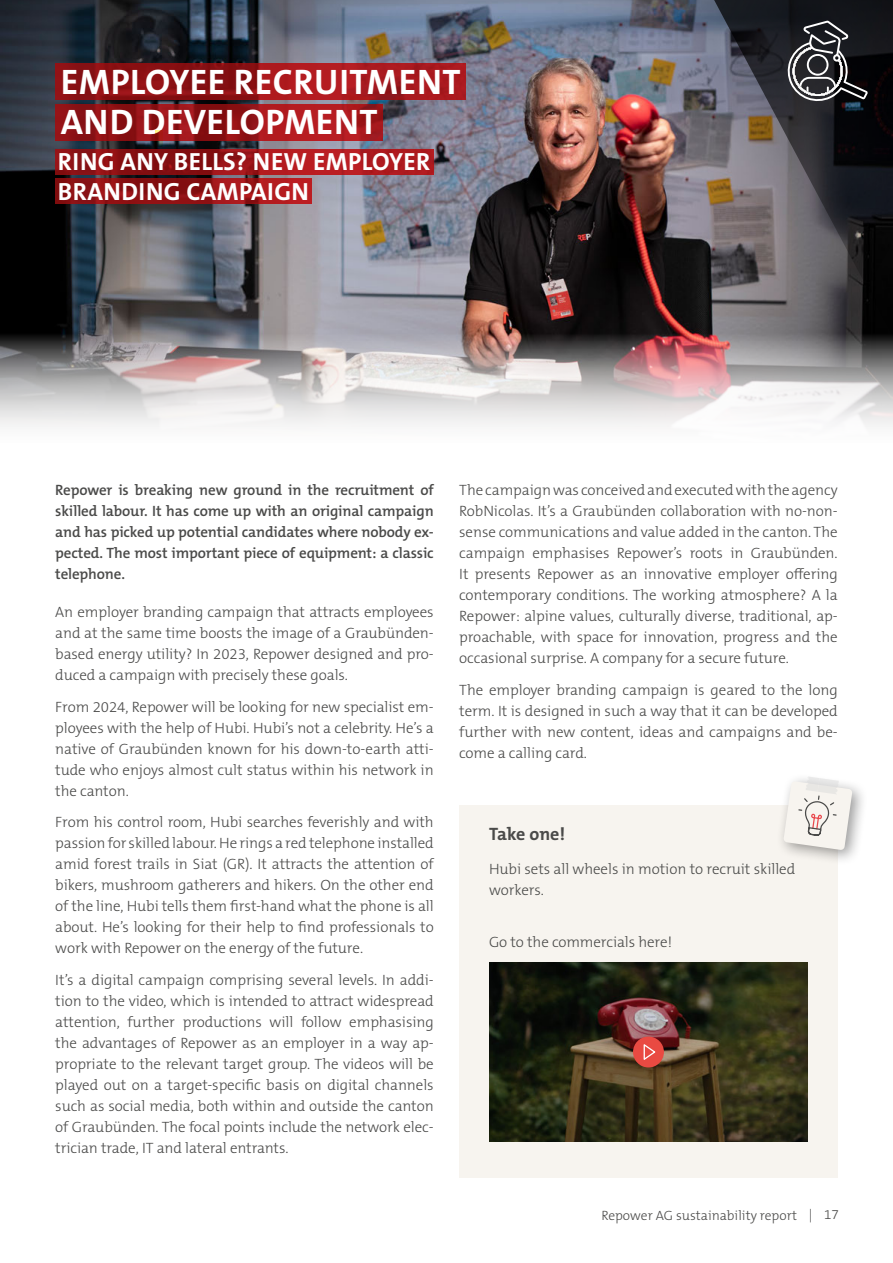
<style>
.page{position:relative;width:893px;height:1263px;background:#fff}
.page>*{position:absolute;margin:0;border:0;box-sizing:border-box;transform-origin:0 0}
.t1{font:700 35.7px/40.5px "The Mix B W7";letter-spacing:.015em;color:#fff}
.t2{font:700 24.9px/30px "The Mix B W7";letter-spacing:.015em;color:#fff}
.t3{font:700 18px "The Mix B W7";letter-spacing:-.005em;color:#4a4a49}
.t4{font:300 15px/21px "The Mix B W3";letter-spacing:-.005em;color:#4a4a49;text-align:justify}
.t5{font:600 15px/21px "The Mix B W6";letter-spacing:-.01em;color:#4a4a49;text-align:justify}
.t6{font:300 13.5px "The Mix B W3";color:#4a4a49}
</style>
<div class="page">
<img style="left:0;top:0;width:712px;height:333px">
<div style="left:459px;top:805px;width:379px;height:373px;background:#f7f4ef"></div>
<svg style="left:55px;top:64px;width:411px;height:36px;background:#9b1519"></svg>
<svg style="left:55px;top:104px;width:328px;height:37px;background:#9b1519"></svg>
<svg style="left:155px;top:130px;width:8px;height:17px"></svg>
<svg style="left:55px;top:149px;width:379px;height:25px;background:#9d1519"></svg>
<svg style="left:55px;top:179px;width:257px;height:25px;background:#981317"></svg>
<img style="left:0;top:333px;width:893px;height:94px">
<svg style="left:712px;top:0;width:181px;height:336px;background:#484549"></svg>
<div style="left:776px;top:773px;width:92px;height:92px;background:#000;opacity:.4"></div>
<svg style="left:783px;top:776px;width:69px;height:74px"></svg>
<svg style="left:787px;top:19px;width:81px;height:83px;background:#424246"></svg>
<img style="left:489px;top:962px;width:319px;height:180px">
<div style="left:633px;top:1036px;width:31px;height:31px;background:#e94a42;border-radius:50%"></div>
<svg style="left:643px;top:1044px;width:13px;height:16px"></svg>
<h1 class="t1" style="left:61px;top:62px;width:401px">EMPLOYEE RECRUITMENT<br>AND DEVELOPMENT</h1>
<h2 class="t2" style="left:58px;top:147px;width:374px">RING ANY BELLS? NEW EMPLOYER<br>BRANDING CAMPAIGN</h2>
<p class="t5" style="left:55px;top:479px;width:380px">Repower is breaking new ground in the recruitment of skilled labour. It has come up with an original campaign and has picked up potential candidates where nobody ex&shy;pected. The most important piece of equipment: a classic telephone.</p>
<p class="t4" style="left:55px;top:602px;width:380px">An employer branding campaign that attracts employees and at the same time boosts the image of a Graubünden&shy;based energy utility? In 2023, Repower designed and pro&shy;duced a campaign with precisely these goals.</p>
<p class="t4" style="left:55px;top:696px;width:380px">From 2024, Repower will be looking for new specialist em&shy;ployees with the help of Hubi. Hubi’s not a celebrity. He’s a native of Graubünden known for his down-to-earth atti&shy;tude who enjoys almost cult status within his network in the canton.</p>
<p class="t4" style="left:55px;top:812px;width:380px">From his control room, Hubi searches feverishly and with passion for skilled labour. He rings a red telephone installed amid forest trails in Siat (GR). It attracts the attention of bikers, mushroom gatherers and hikers. On the other end of the line, Hubi tells them first-hand what the phone is all about. He’s looking for their help to find professionals to work with Repower on the energy of the future.</p>
<p class="t4" style="left:55px;top:969px;width:380px">It’s a digital campaign comprising several levels. In addi&shy;tion to the video, which is intended to attract widespread attention, further productions will follow emphasising the advantages of Repower as an employer in a way ap&shy;propriate to the relevant target group. The videos will be played out on a target-specific basis on digital channels such as social media, both within and outside the canton of Graubünden. The focal points include the network elec&shy;trician trade, IT and lateral entrants.</p>
<p class="t4" style="left:459px;top:480px;width:380px">The campaign was conceived and executed with the agency RobNicolas. It’s a Graubünden collaboration with no-non&shy;sense communications and value added in the canton. The campaign emphasises Repower’s roots in Graubünden.<br>It presents Repower as an innovative employer offering contemporary conditions. The working atmosphere? A la Repower: alpine values, culturally diverse, traditional, ap&shy;proachable, with space for innovation, progress and the occasional surprise. A company for a secure future.</p>
<p class="t4" style="left:459px;top:679px;width:380px">The employer branding campaign is geared to the long term. It is designed in such a way that it can be developed further with new content, ideas and campaigns and be&shy;come a calling card.</p>
<p class="t3" style="left:489px;top:823px;width:78px">Take one!</p>
<p class="t4" style="left:489px;top:858px;width:308px">Hubi sets all wheels in motion to recruit skilled workers.</p>
<p class="t4" style="left:489px;top:932px;width:185px">Go to the commercials here!</p>
<p class="t6" style="left:601px;top:1207px;width:239px">Repower AG sustainability report | 17</p>
</div>
